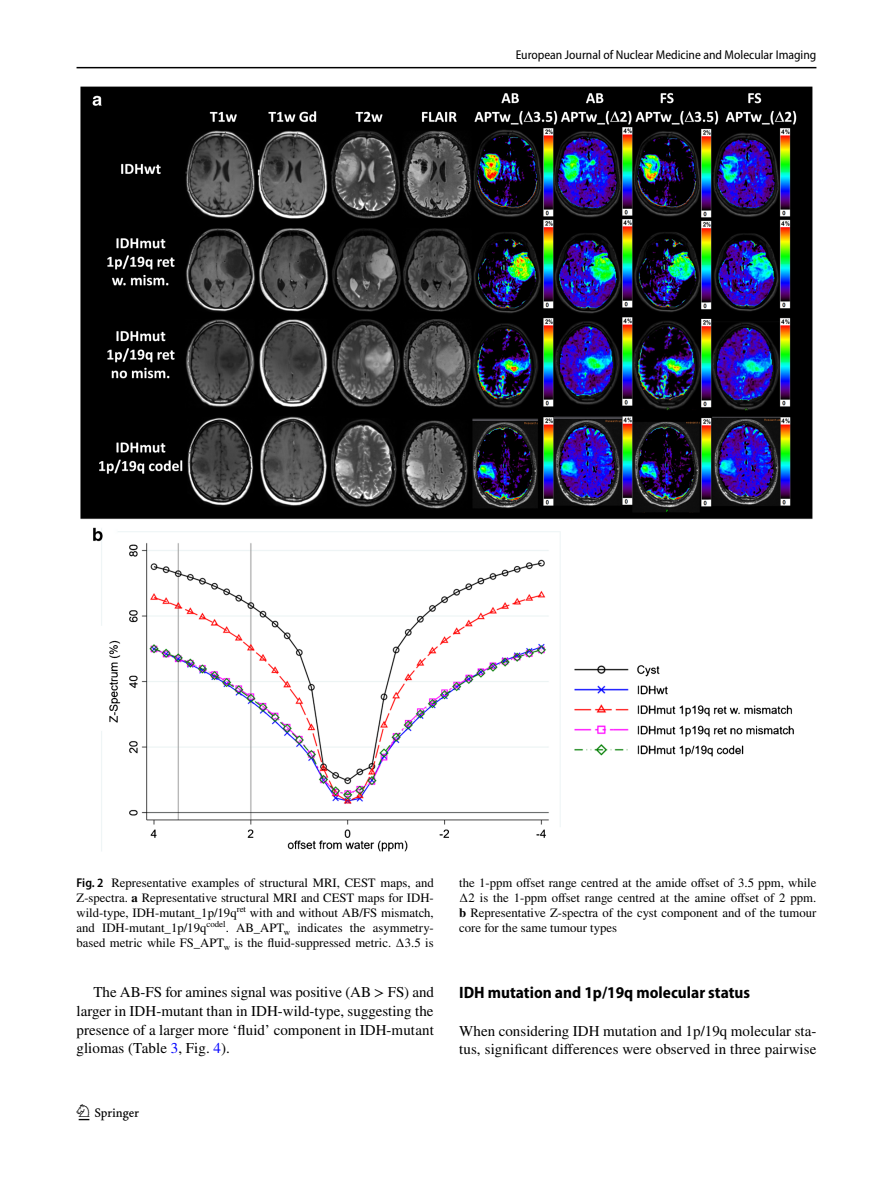
<style>
.page{position:relative;width:893px;height:1187px;background:#fff}
.page>*{position:absolute;margin:0;border:0;box-sizing:border-box;transform-origin:0 0}
.t1{font:22.5px "Springnew Regular 2";color:#000}
.t2{font:700 semi-condensed 16.5px "Myriad Pro";color:#000}
.t3{font:15px/18.8px "STIX";letter-spacing:.005em;color:#000;text-align:justify}
.t4{font:12.75px/15px "STIX";color:#000;text-align:justify}
.t5{font:semi-condensed 12.75px "Myriad Pro";color:#000}
.s1{font-family:"Myriad Pro";font-weight:600;font-stretch:semi-condensed}
.s2{font-weight:700}
.s3{color:#00f}
</style>
<div class="page">
<hr style="left:77px;top:67px;width:739px;height:1px;background:#000">
<img style="left:81px;top:87px;width:731px;height:764px">
<p class="t5" style="left:516px;top:48px;width:302px">European Journal of Nuclear Medicine and Molecular Imaging</p>
<p class="t4" style="left:77px;top:875px;width:359px"><span class="s1">Fig. 2</span> Representative examples of structural MRI, CEST maps, and Z-spectra. <span class="s2">a</span> Representative structural MRI and CEST maps for IDH&shy;wild-type, IDH-mutant_1p/19q<sup>ret</sup> with and without AB/FS mismatch, and IDH-mutant_1p/19q<sup>codel</sup>. AB_APT<sub>w</sub> indicates the asymmetry&shy;based metric while FS_APT<sub>w</sub> is the fluid-suppressed metric. ∆3.5 is</p>
<p class="t4" style="left:459px;top:875px;width:359px">the 1-ppm offset range centred at the amide offset of 3.5 ppm, while ∆2 is the 1-ppm offset range centred at the amine offset of 2 ppm. <span class="s2">b</span> Representative Z-spectra of the cyst component and of the tumour core for the same tumour types</p>
<p class="t3" style="left:77px;top:983px;width:359px;text-indent:17px">The AB-FS for amines signal was positive (AB &gt; FS) and larger in IDH-mutant than in IDH-wild-type, suggesting the presence of a larger more ‘fluid’ component in IDH-mutant gliomas (Table <span class="s3">3</span>, Fig. <span class="s3">4</span>).</p>
<p class="t2" style="left:459px;top:983px;width:292px">IDH mutation and 1p/19q molecular status</p>
<p class="t3" style="left:459px;top:1022px;width:359px">When considering IDH mutation and 1p/19q molecular sta&shy;tus, significant differences were observed in three pairwise</p>
<h1 class="t1" style="left:79px;top:1104px;width:62px">1 3</h1>
</div>
